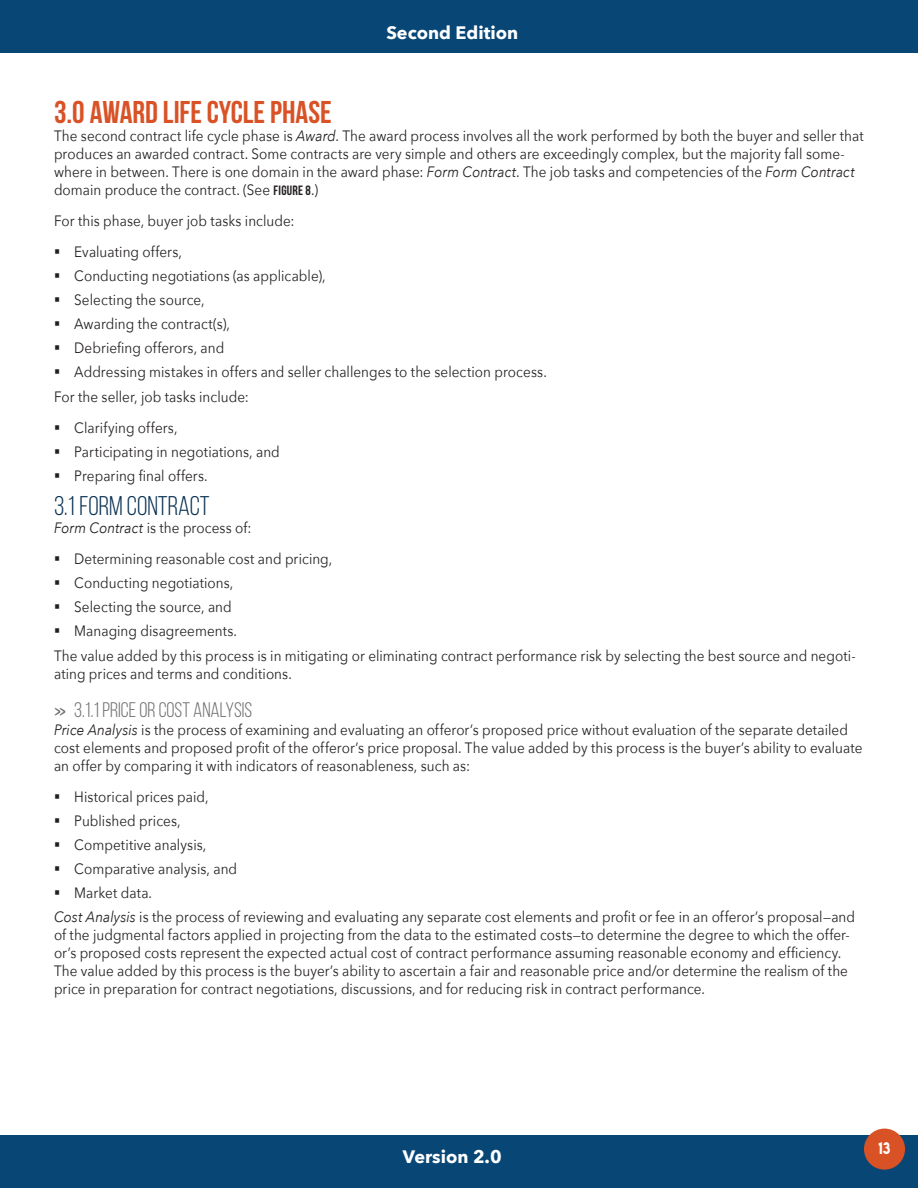
<style>
.page{position:relative;width:918px;height:1188px;background:#fff}
.page>*{position:absolute;margin:0;border:0;box-sizing:border-box;transform-origin:0 0}
.Sub_01{font:700 31.5px "Bebas Neue";color:#d95226}
.Sub_02{font:27px "Bebas Neue";color:#093153}
.t1{font:21px "Bebas Neue";color:#6c6d70}
.t2{font:700 18px "Avenir Next";color:#fff}
.Text{font:15px/18px "Avenir Next";letter-spacing:.005em;color:#231f20;scale:.9 1}
.t3{font:15px "Lemon Milk";color:#fff;scale:.9 1}
.s1{font-style:italic}
.s2{font-family:"Bebas Neue";font-weight:700;font-size:13.5px}
.s3{font-family:"Freight Macro Pro";font-weight:500}
</style>
<div class="page">
<div style="left:0;top:0;width:918px;height:53px;background:#084676"></div>
<div style="left:0;top:1135px;width:918px;height:53px;background:#084676"></div>
<div style="left:864px;top:1129px;width:41px;height:41px;background:#d95226;border-radius:50%"></div>
<p class="t2" style="left:386px;top:17px;width:133px">Second Edition</p>
<p class="Sub_01" style="left:54px;top:95px;width:279px">3.0 AWARD LIFE CYCLE PHASE</p>
<p class="Text" style="left:54px;top:126px;width:901px">The second contract life cycle phase is <span class="s1">Award</span>. The award process involves all the work performed by both the buyer and seller that produces an awarded contract. Some contracts are very simple and others are exceedingly complex, but the majority fall some&shy;where in between. There is one domain in the award phase: <span class="s1">Form Contract</span>. The job tasks and competencies of the <span class="s1">Form Contract </span>domain produce the contract. (See <span class="s2">FIGURE 8</span>.)</p>
<p class="Text" style="left:54px;top:212px;width:269px">For this phase, buyer job tasks include:</p>
<p class="Text" style="left:54px;top:242px;width:144px">▪ Evaluating offers,</p>
<p class="Text" style="left:54px;top:266px;width:304px">▪ Conducting negotiations (as applicable),</p>
<p class="Text" style="left:54px;top:290px;width:169px">▪ Selecting the source,</p>
<p class="Text" style="left:54px;top:314px;width:197px">▪ Awarding the contract(s),</p>
<p class="Text" style="left:54px;top:338px;width:191px">▪ Debriefing offerors, and</p>
<p class="Text" style="left:54px;top:362px;width:549px">▪ Addressing mistakes in offers and seller challenges to the selection process.</p>
<p class="Text" style="left:54px;top:387px;width:218px">For the seller, job tasks include:</p>
<p class="Text" style="left:54px;top:418px;width:139px">▪ Clarifying offers,</p>
<p class="Text" style="left:54px;top:442px;width:252px">▪ Participating in negotiations, and</p>
<p class="Text" style="left:54px;top:466px;width:172px">▪ Preparing final offers.</p>
<p class="Sub_02" style="left:54px;top:491px;width:157px">3.1 FORM CONTRACT</p>
<p class="Text" style="left:54px;top:518px;width:221px"><span class="s1">Form Contract</span> is the process of:</p>
<p class="Text" style="left:54px;top:549px;width:311px">▪ Determining reasonable cost and pricing,</p>
<p class="Text" style="left:54px;top:573px;width:201px">▪ Conducting negotiations,</p>
<p class="Text" style="left:54px;top:597px;width:199px">▪ Selecting the source, and</p>
<p class="Text" style="left:54px;top:621px;width:205px">▪ Managing disagreements.</p>
<p class="Text" style="left:54px;top:646px;width:892px">The value added by this process is in mitigating or eliminating contract performance risk by selecting the best source and negoti&shy;ating prices and terms and conditions.</p>
<p class="t1" style="left:54px;top:699px;width:200px"><span class="s3">»</span> 3.1.1 PRICE OR COST ANALYSIS</p>
<p class="Text" style="left:54px;top:720px;width:900px"><span class="s1">Price Analysis</span> is the process of examining and evaluating an offeror’s proposed price without evaluation of the separate detailed cost elements and proposed profit of the offeror’s price proposal. The value added by this process is the buyer’s ability to evaluate an offer by comparing it with indicators of reasonableness, such as:</p>
<p class="Text" style="left:54px;top:787px;width:173px">▪ Historical prices paid,</p>
<p class="Text" style="left:54px;top:811px;width:142px">▪ Published prices,</p>
<p class="Text" style="left:54px;top:835px;width:171px">▪ Competitive analysis,</p>
<p class="Text" style="left:54px;top:859px;width:205px">▪ Comparative analysis, and</p>
<p class="Text" style="left:54px;top:883px;width:111px">▪ Market data.</p>
<p class="Text" style="left:54px;top:908px;width:892px"><span class="s1">Cost Analysis</span> is the process of reviewing and evaluating any separate cost elements and profit or fee in an offeror’s proposal—and of the judgmental factors applied in projecting from the data to the estimated costs—to determine the degree to which the offer&shy;or’s proposed costs represent the expected actual cost of contract performance assuming reasonable economy and efficiency.<br>The value added by this process is the buyer’s ability to ascertain a fair and reasonable price and/or determine the realism of the price in preparation for contract negotiations, discussions, and for reducing risk in contract performance.</p>
<p class="t2" style="left:403px;top:1141px;width:100px">Version 2.0</p>
<p class="t3" style="left:879px;top:1138px;width:15px">13</p>
</div>
